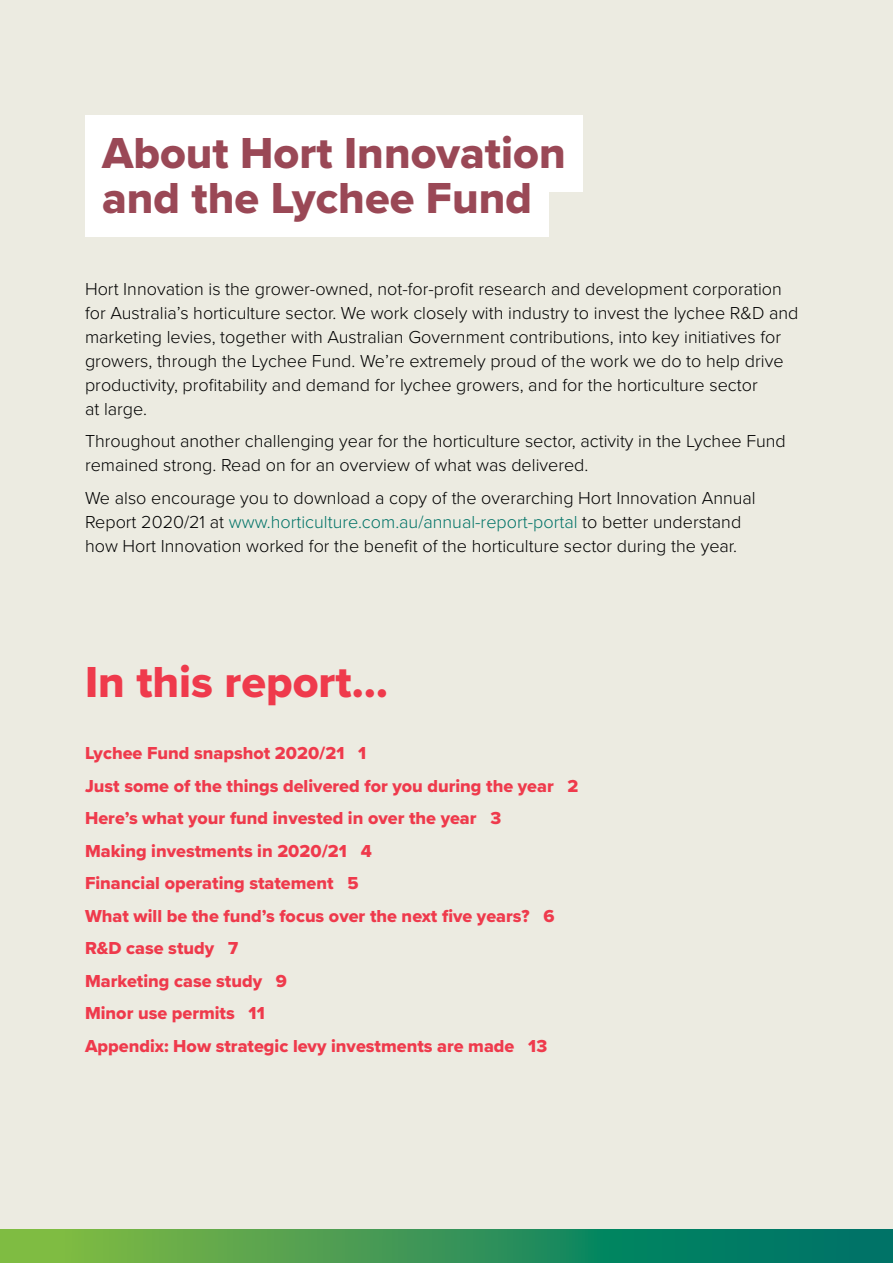
<style>
.page{position:relative;width:893px;height:1263px;background:#fff}
.page>*{position:absolute;margin:0;border:0;box-sizing:border-box;transform-origin:0 0}
.t1{font:45px/45px "Proxima Nova Extrabld";color:#9a4856}
.t2{font:45px "Proxima Nova Extrabld";color:#ef3a4c}
.t3{font:300 18px/24px "Proxima Nova";color:#000}
.t4{font:18px/32.5px "Proxima Nova Extrabld";color:#ef3a4c}
.s1{color:#007367}
</style>
<div class="page">
<svg style="left:0;top:1229px;width:893px;height:34px;background:#369556"></svg>
<div style="left:0;top:0;width:893px;height:1229px;background:#ecebe1"></div>
<div style="left:85px;top:115px;width:498px;height:77px;background:#fff"></div>
<div style="left:85px;top:160px;width:464px;height:77px;background:#fff"></div>
<h1 class="t1" style="left:102px;top:130px;width:465px">About Hort Innovation and the Lychee Fund</h1>
<p class="t3" style="left:85px;top:276px;width:715px">Hort Innovation is the grower-owned, not-for-profit research and development corporation for Australia’s horticulture sector. We work closely with industry to invest the lychee R&amp;D and marketing levies, together with Australian Government contributions, into key initiatives for growers, through the Lychee Fund. We’re extremely proud of the work we do to help drive productivity, profitability and demand for lychee growers, and for the horticulture sector<br>at large.</p>
<p class="t3" style="left:85px;top:428px;width:702px">Throughout another challenging year for the horticulture sector, activity in the Lychee Fund remained strong. Read on for an overview of what was delivered.</p>
<p class="t3" style="left:85px;top:485px;width:672px">We also encourage you to download a copy of the overarching Hort Innovation Annual<br>Report 2020/21 at <span class="s1">www.horticulture.com.au/annual-report-portal</span> to better understand how Hort Innovation worked for the benefit of the horticulture sector during the year.</p>
<h1 class="t2" style="left:85px;top:648px;width:304px">In this report…</h1>
<p class="t4" style="left:85px;top:736px;width:495px">Lychee Fund snapshot 2020/21 1<br>Just some of the things delivered for you during the year 2<br>Here’s what your fund invested in over the year 3<br>Making investments in 2020/21 4<br>Financial operating statement 5<br>What will be the fund’s focus over the next five years? 6<br>R&amp;D case study 7<br>Marketing case study 9<br>Minor use permits 11<br>Appendix: How strategic levy investments are made 13</p>
</div>
